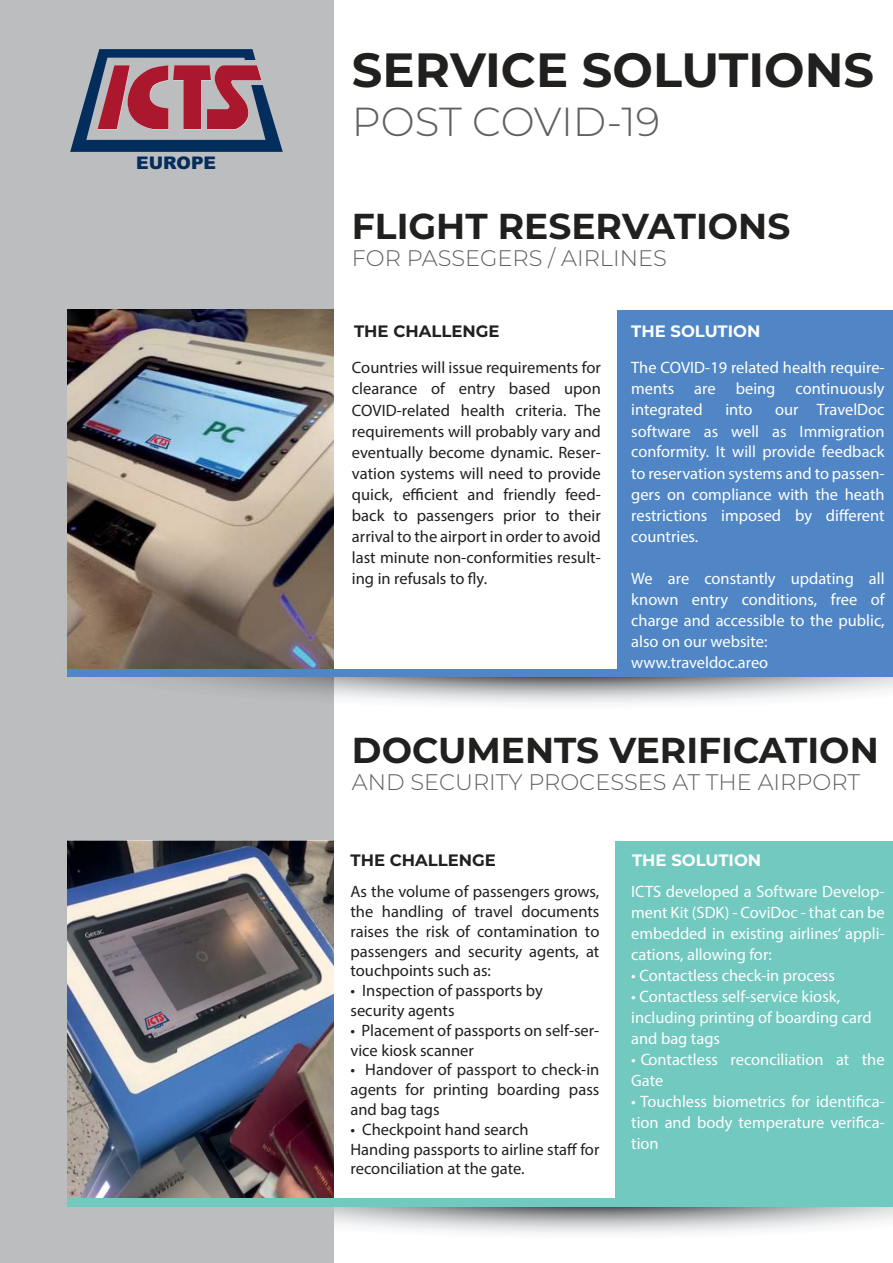
<style>
.page{position:relative;width:893px;height:1263px;background:#fff}
.page>*{position:absolute;margin:0;border:0;box-sizing:border-box;transform-origin:0 0}
.t1{font:700 48px "Montserrat";color:#221f1f}
.t2{font:300 40.5px "Montserrat";letter-spacing:-.005em;color:#606060}
.t3{font:700 36px "Montserrat";color:#221f1f}
.t4{font:300 22.5px "Montserrat";color:#606060}
.t5{font:900 17.4px "Arial";color:#022d5d}
.t6{font:16.5px/21px "Myriad Pro";color:#221f1f;text-align:justify}
.t7{font:16.5px/21px "Myriad Pro";color:#fff;text-align:justify}
.t8{font:700 16.5px "Montserrat";color:#221f1f}
.t9{font:700 16.5px "Montserrat";color:#fff}
</style>
<div class="page">
<div style="left:0;top:0;width:334px;height:1263px;background:#bbbdbf"></div>
<div style="left:67px;top:1155px;width:826px;height:52px;background:#71c9c0"></div>
<div style="left:70px;top:1123px;width:823px;height:75px;background:#fff"></div>
<div style="left:616px;top:841px;width:277px;height:361px;background:#71c9c0"></div>
<div style="left:70px;top:595px;width:823px;height:76px;background:#fff"></div>
<div style="left:618px;top:310px;width:275px;height:361px;background:#5086c5"></div>
<svg style="left:70px;top:49px;width:213px;height:103px"></svg>
<img style="left:67px;top:310px;width:266px;height:359px">
<div style="left:67px;top:669px;width:826px;height:8px;background:#5086c5"></div>
<img style="left:67px;top:841px;width:267px;height:357px">
<p class="t5" style="left:136px;top:153px;width:81px">EUROPE</p>
<h1 class="t1" style="left:352px;top:43px;width:524px">SERVICE SOLUTIONS</h1>
<h2 class="t2" style="left:352px;top:102px;width:310px">POST COVID-19</h2>
<h3 class="t3" style="left:352px;top:205px;width:440px">FLIGHT RESERVATIONS</h3>
<h3 class="t4" style="left:352px;top:247px;width:316px">FOR PASSEGERS / AIRLINES</h3>
<p class="t8" style="left:354px;top:322px;width:147px">THE CHALLENGE</p>
<p class="t9" style="left:631px;top:322px;width:131px">THE SOLUTION</p>
<p class="t6" style="left:352px;top:359px;width:250px">Countries will issue requirements for clearance of entry based upon COVID-related health criteria. The requirements will probably vary and eventually become dynamic. Reser&shy;vation systems will need to provide quick, efficient and friendly feed&shy;back to passengers prior to their arrival to the airport in order to avoid last minute non-conformities result&shy;ing in refusals to fly.</p>
<p class="t7" style="left:631px;top:359px;width:255px">The COVID-19 related health require&shy;ments are being continuously integrated</p>
<p class="t7" style="left:631px;top:401px;width:255px;text-indent:144px">our TravelDoc software as well as Immigration conformity. It will provide feedback to reservation systems and to passen&shy;gers on compliance with the heath restrictions imposed by different countries.</p>
<p class="t7" style="left:631px;top:569px;width:255px;text-align:left">We are constantly updating all known entry conditions, free of charge and accessible to the public, also on our website: www.traveldoc.areo</p>
<p class="t7" style="left:725px;top:401px;width:29px">into</p>
<h3 class="t3" style="left:352px;top:729px;width:528px">DOCUMENTS VERIFICATION</h3>
<h3 class="t4" style="left:352px;top:771px;width:510px">AND SECURITY PROCESSES AT THE AIRPORT</h3>
<p class="t8" style="left:350px;top:850px;width:147px">THE CHALLENGE</p>
<p class="t9" style="left:632px;top:850px;width:131px">THE SOLUTION</p>
<p class="t6" style="left:350px;top:883px;width:250px;line-height:19.8px">As the volume of passengers grows, the handling of travel documents raises the risk of contamination to passengers and security agents, at touchpoints such as:</p>
<p class="t6" style="left:350px;top:982px;width:194px;line-height:19.8px">• Inspection of passports by security agents</p>
<p class="t6" style="left:350px;top:1022px;width:250px;line-height:19.8px">• Placement of passports on self-ser&shy;vice kiosk scanner</p>
<p class="t6" style="left:350px;top:1061px;width:250px;line-height:19.8px">• Handover of passport to check-in agents for printing boarding pass and bag tags</p>
<p class="t6" style="left:350px;top:1121px;width:250px;line-height:19.8px;text-align:left">• Checkpoint hand search<br>Handing passports to airline staff for reconciliation at the gate.</p>
<p class="t7" style="left:631px;top:882px;width:255px">ICTS developed a Software Develop&shy;ment Kit (SDK) - CoviDoc - that can be embedded in existing airlines’ appli&shy;cations, allowing for:</p>
<p class="t7" style="left:631px;top:966px;width:205px">• Contactless check-in process</p>
<p class="t7" style="left:631px;top:988px;width:242px;text-align:left">• Contactless self-service kiosk, including printing of boarding card and bag tags</p>
<p class="t7" style="left:631px;top:1050px;width:255px">• Contactless reconciliation at the<br>Gate</p>
<p class="t7" style="left:631px;top:1092px;width:255px">• Touchless biometrics for identifica&shy;tion and body temperature verifica&shy;tion</p>
</div>
